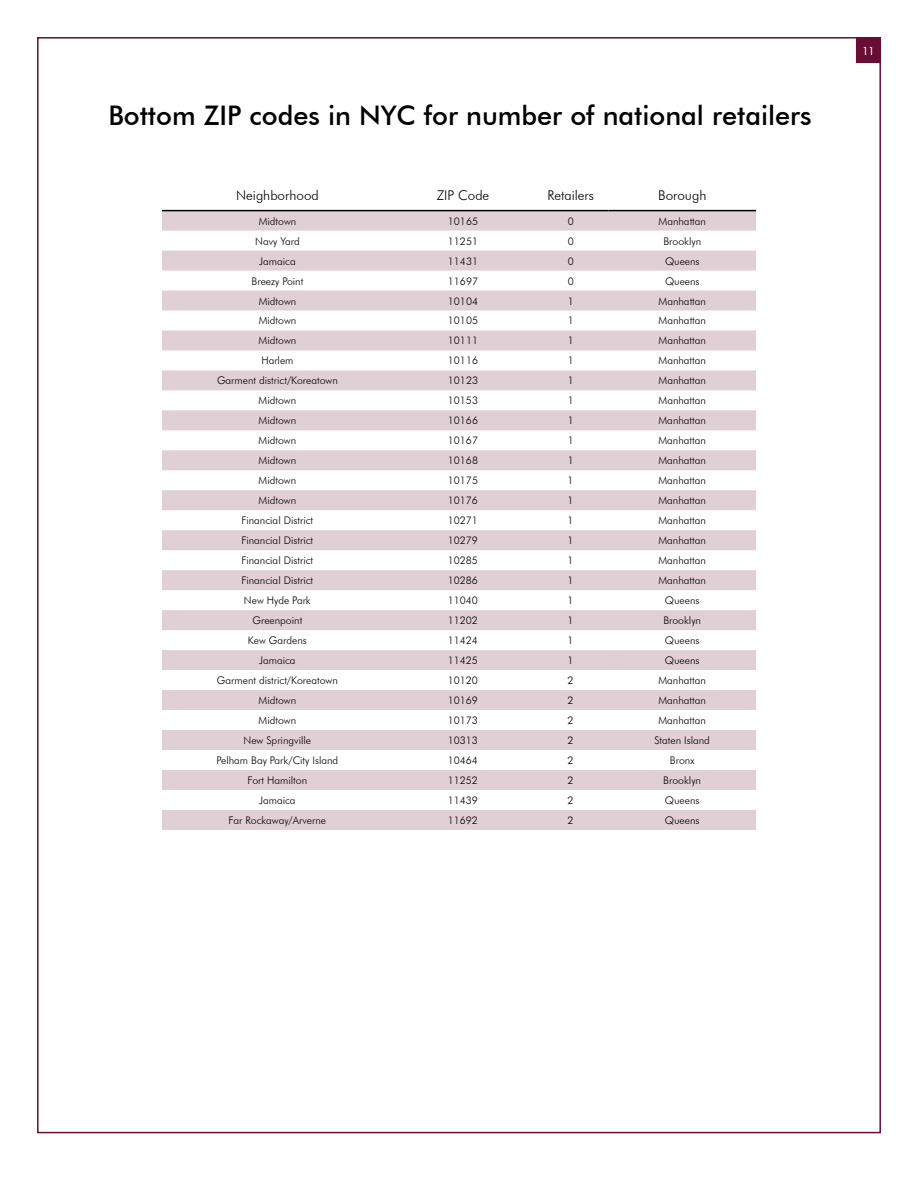
<style>
.page{position:relative;width:918px;height:1188px;background:#fff}
.page>*{position:absolute;margin:0;border:0;box-sizing:border-box;transform-origin:0 0}
.t1{font:500 27px "Futura BT";color:#000}
.t2{font:300 13.5px "Futura BT";color:#000}
.t3{font:300 10.5px "Futura BT";color:#000}
.t4{font:10.5px "Futura";color:#fff}
</style>
<div class="page">
<div style="left:857px;top:38px;width:23px;height:24px;background:#680d34"></div>
<div style="left:856px;top:37px;width:25px;height:26px;border:2px solid #680d34"></div>
<svg style="left:162px;top:211px;width:594px;height:619px;fill:#e4d3da"></svg>
<hr style="left:162px;top:210px;width:231px;height:1px;background:#000">
<hr style="left:393px;top:210px;width:140px;height:1px;background:#000">
<hr style="left:533px;top:210px;width:76px;height:1px;background:#000">
<hr style="left:609px;top:210px;width:147px;height:1px;background:#000">
<h1 class="t1" style="left:108px;top:99px;width:705px">Bottom ZIP codes in NYC for number of national retailers</h1>
<p class="t2" style="left:236px;top:187px;width:84px">Neighborhood</p>
<p class="t2" style="left:437px;top:187px;width:54px">ZIP Code</p>
<p class="t2" style="left:547px;top:187px;width:48px">Retailers</p>
<p class="t2" style="left:658px;top:187px;width:50px">Borough</p>
<p class="t3" style="left:259px;top:214px;width:39px">Midtown</p>
<p class="t3" style="left:448px;top:214px;width:32px">10165</p>
<p class="t3" style="left:568px;top:214px;width:8px">0</p>
<p class="t3" style="left:659px;top:214px;width:49px">Manhattan</p>
<p class="t3" style="left:255px;top:234px;width:46px">Navy Yard</p>
<p class="t3" style="left:448px;top:234px;width:32px">11251</p>
<p class="t3" style="left:568px;top:234px;width:8px">0</p>
<p class="t3" style="left:663px;top:234px;width:39px">Brooklyn</p>
<p class="t3" style="left:259px;top:254px;width:38px">Jamaica</p>
<p class="t3" style="left:448px;top:254px;width:32px">11431</p>
<p class="t3" style="left:568px;top:254px;width:8px">0</p>
<p class="t3" style="left:665px;top:254px;width:36px">Queens</p>
<p class="t3" style="left:252px;top:274px;width:53px">Breezy Point</p>
<p class="t3" style="left:448px;top:274px;width:32px">11697</p>
<p class="t3" style="left:568px;top:274px;width:8px">0</p>
<p class="t3" style="left:665px;top:274px;width:36px">Queens</p>
<p class="t3" style="left:259px;top:294px;width:39px">Midtown</p>
<p class="t3" style="left:448px;top:294px;width:32px">10104</p>
<p class="t3" style="left:568px;top:294px;width:8px">1</p>
<p class="t3" style="left:659px;top:294px;width:49px">Manhattan</p>
<p class="t3" style="left:259px;top:314px;width:39px">Midtown</p>
<p class="t3" style="left:448px;top:314px;width:32px">10105</p>
<p class="t3" style="left:568px;top:314px;width:8px">1</p>
<p class="t3" style="left:659px;top:314px;width:49px">Manhattan</p>
<p class="t3" style="left:259px;top:334px;width:39px">Midtown</p>
<p class="t3" style="left:448px;top:334px;width:32px">10111</p>
<p class="t3" style="left:568px;top:334px;width:8px">1</p>
<p class="t3" style="left:659px;top:334px;width:49px">Manhattan</p>
<p class="t3" style="left:261px;top:354px;width:34px">Harlem</p>
<p class="t3" style="left:448px;top:354px;width:32px">10116</p>
<p class="t3" style="left:568px;top:354px;width:8px">1</p>
<p class="t3" style="left:659px;top:354px;width:49px">Manhattan</p>
<p class="t3" style="left:217px;top:374px;width:122px">Garment district/Koreatown</p>
<p class="t3" style="left:448px;top:374px;width:32px">10123</p>
<p class="t3" style="left:568px;top:374px;width:8px">1</p>
<p class="t3" style="left:659px;top:374px;width:49px">Manhattan</p>
<p class="t3" style="left:259px;top:394px;width:39px">Midtown</p>
<p class="t3" style="left:448px;top:394px;width:32px">10153</p>
<p class="t3" style="left:568px;top:394px;width:8px">1</p>
<p class="t3" style="left:659px;top:394px;width:49px">Manhattan</p>
<p class="t3" style="left:259px;top:414px;width:39px">Midtown</p>
<p class="t3" style="left:448px;top:414px;width:32px">10166</p>
<p class="t3" style="left:568px;top:414px;width:8px">1</p>
<p class="t3" style="left:659px;top:414px;width:49px">Manhattan</p>
<p class="t3" style="left:259px;top:434px;width:39px">Midtown</p>
<p class="t3" style="left:448px;top:434px;width:32px">10167</p>
<p class="t3" style="left:568px;top:434px;width:8px">1</p>
<p class="t3" style="left:659px;top:434px;width:49px">Manhattan</p>
<p class="t3" style="left:259px;top:454px;width:39px">Midtown</p>
<p class="t3" style="left:448px;top:454px;width:32px">10168</p>
<p class="t3" style="left:568px;top:454px;width:8px">1</p>
<p class="t3" style="left:659px;top:454px;width:49px">Manhattan</p>
<p class="t3" style="left:259px;top:474px;width:39px">Midtown</p>
<p class="t3" style="left:448px;top:474px;width:32px">10175</p>
<p class="t3" style="left:568px;top:474px;width:8px">1</p>
<p class="t3" style="left:659px;top:474px;width:49px">Manhattan</p>
<p class="t3" style="left:259px;top:494px;width:39px">Midtown</p>
<p class="t3" style="left:448px;top:494px;width:32px">10176</p>
<p class="t3" style="left:568px;top:494px;width:8px">1</p>
<p class="t3" style="left:659px;top:494px;width:49px">Manhattan</p>
<p class="t3" style="left:242px;top:514px;width:73px">Financial District</p>
<p class="t3" style="left:448px;top:514px;width:32px">10271</p>
<p class="t3" style="left:568px;top:514px;width:8px">1</p>
<p class="t3" style="left:659px;top:514px;width:49px">Manhattan</p>
<p class="t3" style="left:242px;top:534px;width:73px">Financial District</p>
<p class="t3" style="left:448px;top:534px;width:32px">10279</p>
<p class="t3" style="left:568px;top:534px;width:8px">1</p>
<p class="t3" style="left:659px;top:534px;width:49px">Manhattan</p>
<p class="t3" style="left:242px;top:554px;width:73px">Financial District</p>
<p class="t3" style="left:448px;top:554px;width:32px">10285</p>
<p class="t3" style="left:568px;top:554px;width:8px">1</p>
<p class="t3" style="left:659px;top:554px;width:49px">Manhattan</p>
<p class="t3" style="left:242px;top:574px;width:73px">Financial District</p>
<p class="t3" style="left:448px;top:574px;width:32px">10286</p>
<p class="t3" style="left:568px;top:574px;width:8px">1</p>
<p class="t3" style="left:659px;top:574px;width:49px">Manhattan</p>
<p class="t3" style="left:244px;top:594px;width:68px">New Hyde Park</p>
<p class="t3" style="left:448px;top:594px;width:32px">11040</p>
<p class="t3" style="left:568px;top:594px;width:8px">1</p>
<p class="t3" style="left:665px;top:594px;width:36px">Queens</p>
<p class="t3" style="left:252px;top:614px;width:51px">Greenpoint</p>
<p class="t3" style="left:448px;top:614px;width:32px">11202</p>
<p class="t3" style="left:568px;top:614px;width:8px">1</p>
<p class="t3" style="left:663px;top:614px;width:39px">Brooklyn</p>
<p class="t3" style="left:248px;top:634px;width:60px">Kew Gardens</p>
<p class="t3" style="left:448px;top:634px;width:32px">11424</p>
<p class="t3" style="left:568px;top:634px;width:8px">1</p>
<p class="t3" style="left:665px;top:634px;width:36px">Queens</p>
<p class="t3" style="left:259px;top:654px;width:38px">Jamaica</p>
<p class="t3" style="left:448px;top:654px;width:32px">11425</p>
<p class="t3" style="left:568px;top:654px;width:8px">1</p>
<p class="t3" style="left:665px;top:654px;width:36px">Queens</p>
<p class="t3" style="left:217px;top:674px;width:122px">Garment district/Koreatown</p>
<p class="t3" style="left:448px;top:674px;width:32px">10120</p>
<p class="t3" style="left:568px;top:674px;width:8px">2</p>
<p class="t3" style="left:659px;top:674px;width:49px">Manhattan</p>
<p class="t3" style="left:259px;top:694px;width:39px">Midtown</p>
<p class="t3" style="left:448px;top:694px;width:32px">10169</p>
<p class="t3" style="left:568px;top:694px;width:8px">2</p>
<p class="t3" style="left:658px;top:694px;width:49px">Manhattan</p>
<p class="t3" style="left:259px;top:714px;width:39px">Midtown</p>
<p class="t3" style="left:448px;top:714px;width:32px">10173</p>
<p class="t3" style="left:568px;top:714px;width:8px">2</p>
<p class="t3" style="left:658px;top:714px;width:49px">Manhattan</p>
<p class="t3" style="left:244px;top:734px;width:69px">New Springville</p>
<p class="t3" style="left:448px;top:734px;width:32px">10313</p>
<p class="t3" style="left:568px;top:734px;width:8px">2</p>
<p class="t3" style="left:654px;top:734px;width:57px">Staten Island</p>
<p class="t3" style="left:216px;top:754px;width:123px">Pelham Bay Park/City Island</p>
<p class="t3" style="left:448px;top:754px;width:32px">10464</p>
<p class="t3" style="left:568px;top:754px;width:8px">2</p>
<p class="t3" style="left:670px;top:754px;width:26px">Bronx</p>
<p class="t3" style="left:247px;top:774px;width:61px">Fort Hamilton</p>
<p class="t3" style="left:448px;top:774px;width:32px">11252</p>
<p class="t3" style="left:568px;top:774px;width:8px">2</p>
<p class="t3" style="left:663px;top:774px;width:39px">Brooklyn</p>
<p class="t3" style="left:259px;top:794px;width:38px">Jamaica</p>
<p class="t3" style="left:448px;top:794px;width:32px">11439</p>
<p class="t3" style="left:568px;top:794px;width:8px">2</p>
<p class="t3" style="left:665px;top:794px;width:36px">Queens</p>
<p class="t3" style="left:229px;top:814px;width:99px">Far Rockaway/Arverne</p>
<p class="t3" style="left:448px;top:814px;width:32px">11692</p>
<p class="t3" style="left:568px;top:814px;width:8px">2</p>
<p class="t3" style="left:665px;top:814px;width:36px">Queens</p>
<p class="t4" style="left:862px;top:44px;width:14px">11</p>
</div>
